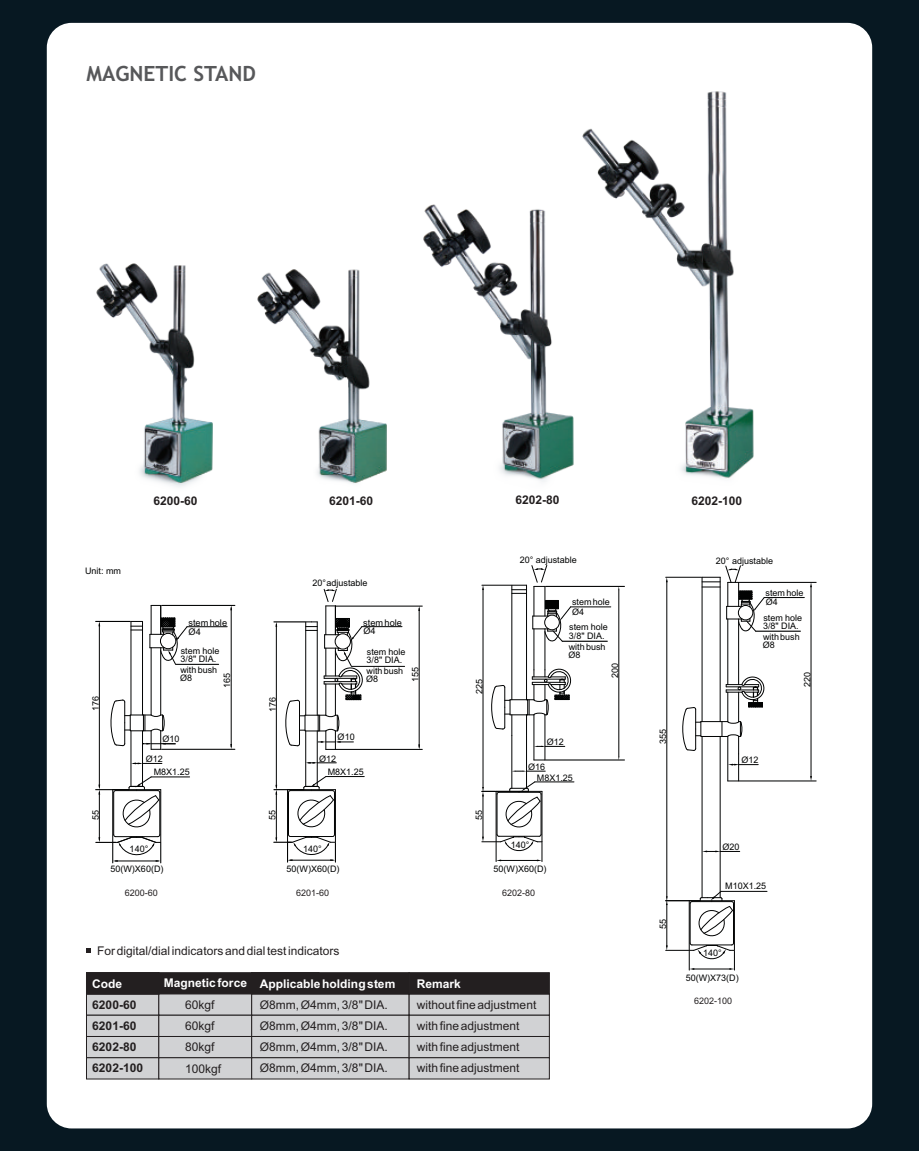
<style>
.page{position:relative;width:919px;height:1151px;background:#fff}
.page>*{position:absolute;margin:0;border:0;box-sizing:border-box;transform-origin:0 0}
.t1{font:700 21px "Trebuchet MS";color:#57585a}
.t2{font:12px/21.3px "Arial";color:#231f20;text-align:justify}
.t3{font:700 12px "Arial";color:#231f20}
.t4{font:700 12px "Arial";color:#fff}
.t5{font:9.15px "Arial";color:#010202}
.t6{font:9px/8.2px "Arial";color:#010202}
.t7{font:9px "Arial";color:#231f20}
.s1{color:#231f20}
</style>
<div class="page">
<div style="left:0;top:0;width:918px;height:1151px;background:#071822"></div>
<div style="left:47px;top:23px;width:825px;height:1105px;background:#fff;border-radius:25px"></div>
<img style="left:97px;top:263px;width:115px;height:224px">
<img style="left:257px;top:269px;width:129px;height:215px">
<div style="left:86px;top:994px;width:73px;height:22px;background:#d1d2d4;border:1px solid #231f20"></div>
<div style="left:158px;top:972px;width:94px;height:22px;background:#231f20;border:1px solid #231f20"></div>
<div style="left:158px;top:994px;width:94px;height:22px;background:#d1d2d4"></div>
<div style="left:86px;top:972px;width:73px;height:22px;background:#231f20"></div>
<div style="left:251px;top:994px;width:158px;height:22px;background:#d1d2d4;border:1px solid #231f20"></div>
<div style="left:251px;top:972px;width:158px;height:22px;background:#231f20;border:1px solid #231f20"></div>
<div style="left:409px;top:994px;width:140px;height:22px;background:#d1d2d4;border:1px solid #231f20"></div>
<div style="left:409px;top:972px;width:140px;height:22px;background:#231f20;border:1px solid #231f20"></div>
<div style="left:86px;top:1015px;width:73px;height:22px;background:#d1d2d4;border:1px solid #231f20"></div>
<div style="left:158px;top:1015px;width:94px;height:22px;background:#d1d2d4;border:1px solid #231f20"></div>
<div style="left:251px;top:1015px;width:158px;height:22px;background:#d1d2d4;border:1px solid #231f20"></div>
<div style="left:409px;top:1015px;width:140px;height:22px;background:#d1d2d4;border:1px solid #231f20"></div>
<div style="left:86px;top:1036px;width:73px;height:22px;background:#d1d2d4;border:1px solid #231f20"></div>
<div style="left:158px;top:1036px;width:94px;height:22px;background:#d1d2d4;border:1px solid #231f20"></div>
<div style="left:251px;top:1036px;width:158px;height:22px;background:#d1d2d4;border:1px solid #231f20"></div>
<div style="left:409px;top:1036px;width:140px;height:22px;background:#d1d2d4;border:1px solid #231f20"></div>
<div style="left:86px;top:1057px;width:73px;height:22px;background:#d1d2d4;border:1px solid #231f20"></div>
<div style="left:158px;top:1057px;width:94px;height:22px;background:#d1d2d4;border:1px solid #231f20"></div>
<div style="left:251px;top:1057px;width:158px;height:22px;background:#d1d2d4;border:1px solid #231f20"></div>
<div style="left:409px;top:1057px;width:140px;height:22px;background:#d1d2d4;border:1px solid #231f20"></div>
<img style="left:423px;top:205px;width:150px;height:277px">
<img style="left:582px;top:91px;width:171px;height:388px">
<svg style="left:86px;top:948px;width:5px;height:5px"></svg>
<svg style="left:95px;top:605px;width:140px;height:258px"></svg>
<svg style="left:273px;top:589px;width:149px;height:274px"></svg>
<svg style="left:481px;top:565px;width:144px;height:297px"></svg>
<svg style="left:665px;top:565px;width:151px;height:405px"></svg>
<p class="t1" style="left:86px;top:65px;width:171px">MAGNETIC STAND</p>
<p class="t3" style="left:153px;top:496px;width:46px">6200-60</p>
<p class="t3" style="left:329px;top:496px;width:46px">6201-60</p>
<p class="t3" style="left:515px;top:496px;width:46px">6202-80</p>
<p class="t6" style="left:520px;top:556px;width:58px">20° adjustable</p>
<p class="t6" style="left:85px;top:567px;width:37px">Unit: mm</p>
<p class="t6" style="left:312px;top:580px;width:57px">20° adjustable</p>
<p class="t6" style="left:572px;top:599px;width:39px">stem hole</p>
<p class="t6" style="left:572px;top:608px;width:14px">Ø4</p>
<p class="t5" style="left:188px;top:619px;width:40px">stem hole</p>
<p class="t5" style="left:188px;top:628px;width:14px">Ø4</p>
<p class="t6" style="left:180px;top:648px;width:41px">stem hole<br>3<span class="s1">/</span>8" DIA.</p>
<p class="t6" style="left:180px;top:666px;width:39px">with bush<br>Ø8</p>
<p class="t6" style="left:224px;top:688px;width:17px;rotate:-90deg">165</p>
<p class="t5" style="left:363px;top:619px;width:40px">stem hole</p>
<p class="t5" style="left:363px;top:628px;width:14px">Ø4</p>
<p class="t6" style="left:366px;top:649px;width:41px">stem hole<br>3<span class="s1">/</span>8" DIA.</p>
<p class="t6" style="left:366px;top:667px;width:39px">with bush<br>Ø8</p>
<p class="t6" style="left:412px;top:682px;width:17px;rotate:-90deg">155</p>
<p class="t6" style="left:476px;top:694px;width:17px;rotate:-90deg">225</p>
<p class="t6" style="left:569px;top:624px;width:41px">stem hole<br>3<span class="s1">/</span>8" DIA.</p>
<p class="t6" style="left:568px;top:643px;width:39px">with bush<br>Ø8</p>
<p class="t6" style="left:611px;top:678px;width:17px;rotate:-90deg">200</p>
<p class="t6" style="left:92px;top:711px;width:17px;rotate:-90deg">176</p>
<p class="t6" style="left:269px;top:712px;width:17px;rotate:-90deg">176</p>
<p class="t6" style="left:162px;top:735px;width:19px">Ø10</p>
<p class="t6" style="left:337px;top:734px;width:19px">Ø10</p>
<p class="t6" style="left:547px;top:738px;width:19px">Ø12</p>
<p class="t6" style="left:146px;top:756px;width:19px">Ø12</p>
<p class="t6" style="left:154px;top:768px;width:38px">M8X1.25</p>
<p class="t6" style="left:319px;top:755px;width:19px">Ø12</p>
<p class="t6" style="left:328px;top:769px;width:38px">M8X1.25</p>
<p class="t6" style="left:528px;top:764px;width:19px">Ø16</p>
<p class="t6" style="left:537px;top:774px;width:38px">M8X1.25</p>
<p class="t6" style="left:92px;top:820px;width:12px;rotate:-90deg">55</p>
<p class="t6" style="left:269px;top:820px;width:12px;rotate:-90deg">55</p>
<p class="t6" style="left:476px;top:820px;width:12px;rotate:-90deg">55</p>
<p class="t6" style="left:130px;top:846px;width:20px">140°</p>
<p class="t6" style="left:303px;top:845px;width:20px">140°</p>
<p class="t6" style="left:510px;top:842px;width:20px">140°</p>
<p class="t6" style="left:110px;top:865px;width:55px">50(W)X60(D)</p>
<p class="t6" style="left:286px;top:865px;width:55px">50(W)X60(D)</p>
<p class="t6" style="left:493px;top:866px;width:55px">50(W)X60(D)</p>
<p class="t7" style="left:125px;top:889px;width:35px">6200-60</p>
<p class="t7" style="left:296px;top:889px;width:35px">6201-60</p>
<p class="t7" style="left:502px;top:889px;width:35px">6202-80</p>
<p class="t2" style="left:97px;top:941px;width:244px">For digital/dial indicators and dial test indicators</p>
<p class="t4" style="left:92px;top:979px;width:31px">Code</p>
<p class="t4" style="left:164px;top:979px;width:85px">Magnetic force</p>
<p class="t3" style="left:92px;top:1000px;width:46px">6200-60</p>
<p class="t4" style="left:260px;top:979px;width:137px">Applicable holding stem</p>
<p class="t4" style="left:417px;top:979px;width:46px">Remark</p>
<p class="t2" style="left:260px;top:995px;width:129px">Ø8mm, Ø4mm, 3/8" DIA.</p>
<p class="t2" style="left:417px;top:995px;width:121px">without fine adjustment</p>
<p class="t2" style="left:185px;top:995px;width:31px">60kgf 60kgf 80kgf</p>
<p class="t3" style="left:92px;top:1021px;width:46px">6201-60</p>
<p class="t2" style="left:260px;top:1016px;width:129px">Ø8mm, Ø4mm, 3/8" DIA.</p>
<p class="t2" style="left:417px;top:1016px;width:104px">with fine adjustment</p>
<p class="t3" style="left:92px;top:1042px;width:46px">6202-80</p>
<p class="t2" style="left:260px;top:1037px;width:129px">Ø8mm, Ø4mm, 3/8" DIA.</p>
<p class="t2" style="left:417px;top:1037px;width:104px">with fine adjustment</p>
<p class="t3" style="left:92px;top:1064px;width:52px">6202-100</p>
<p class="t2" style="left:185px;top:1059px;width:38px">100kgf</p>
<p class="t2" style="left:260px;top:1059px;width:129px">Ø8mm, Ø4mm, 3/8" DIA.</p>
<p class="t2" style="left:417px;top:1059px;width:104px">with fine adjustment</p>
<p class="t6" style="left:659px;top:744px;width:17px;rotate:-90deg">355</p>
<p class="t3" style="left:691px;top:496px;width:52px">6202-100</p>
<p class="t6" style="left:715px;top:557px;width:59px">20° adjustable</p>
<p class="t6" style="left:765px;top:590px;width:39px">stem hole</p>
<p class="t6" style="left:765px;top:599px;width:14px">Ø4</p>
<p class="t6" style="left:763px;top:614px;width:41px">stem hole<br>3<span class="s1">/</span>8" DIA.</p>
<p class="t6" style="left:762px;top:633px;width:39px">with bush<br>Ø8</p>
<p class="t6" style="left:741px;top:757px;width:19px">Ø12</p>
<p class="t6" style="left:803px;top:687px;width:17px;rotate:-90deg">220</p>
<p class="t6" style="left:659px;top:929px;width:12px;rotate:-90deg">55</p>
<p class="t6" style="left:722px;top:843px;width:19px">Ø20</p>
<p class="t6" style="left:725px;top:883px;width:43px">M10X1.25</p>
<p class="t6" style="left:703px;top:949px;width:20px">140°</p>
<p class="t6" style="left:685px;top:975px;width:55px">50(W)X73(D)</p>
<p class="t7" style="left:694px;top:997px;width:40px">6202-100</p>
</div>
